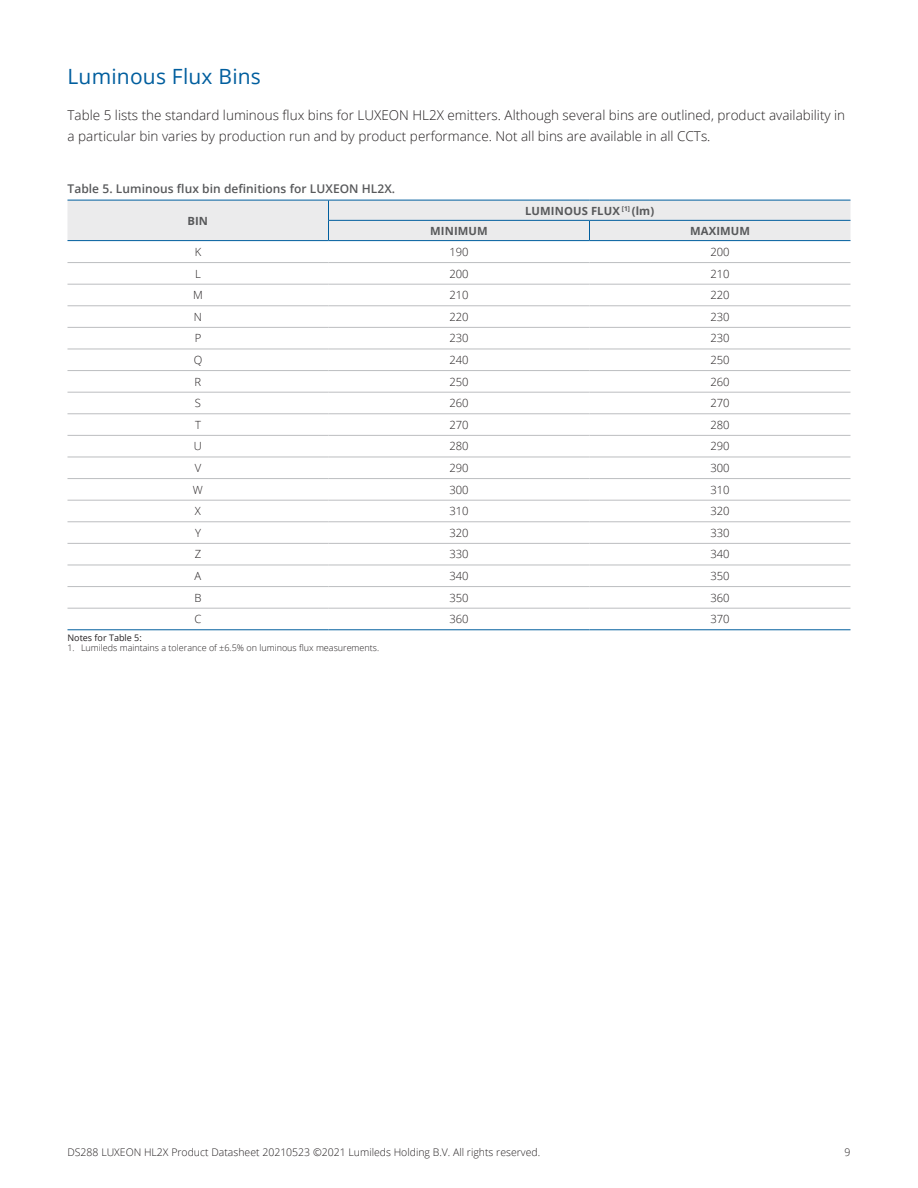
<style>
.page{position:relative;width:918px;height:1188px;background:#fff}
.page>*{position:absolute;margin:0;border:0;box-sizing:border-box;transform-origin:0 0}
.t1{font:21px "Open Sans";letter-spacing:.01em;color:#005e9e}
.t2{font:300 13.5px/21px "Open Sans";color:#231f20}
.t3{font:600 12px "Open Sans";letter-spacing:.005em;color:#58595b}
.t4{font:300 11.25px "Open Sans";color:#231f20}
.t5{font:700 11.25px "Open Sans";letter-spacing:.01em;color:#58595b}
.t6{font:300 10.5px "Open Sans";color:#231f20}
.t7{font:300 9px "Open Sans";color:#231f20}
.t8{font:9px "Open Sans";color:#231f20}
</style>
<div class="page">
<hr style="left:68px;top:262px;width:260px;height:1px;background:#bcbec0">
<hr style="left:68px;top:284px;width:260px;height:1px;background:#bcbec0">
<hr style="left:68px;top:305px;width:260px;height:1px;background:#bcbec0">
<hr style="left:68px;top:327px;width:260px;height:1px;background:#bcbec0">
<hr style="left:68px;top:349px;width:260px;height:1px;background:#bcbec0">
<hr style="left:68px;top:370px;width:260px;height:1px;background:#bcbec0">
<hr style="left:68px;top:392px;width:260px;height:1px;background:#bcbec0">
<hr style="left:68px;top:413px;width:260px;height:1px;background:#bcbec0">
<hr style="left:68px;top:435px;width:260px;height:1px;background:#bcbec0">
<hr style="left:68px;top:457px;width:260px;height:1px;background:#bcbec0">
<hr style="left:68px;top:478px;width:260px;height:1px;background:#bcbec0">
<hr style="left:328px;top:262px;width:262px;height:1px;background:#bcbec0">
<hr style="left:328px;top:284px;width:262px;height:1px;background:#bcbec0">
<hr style="left:328px;top:305px;width:262px;height:1px;background:#bcbec0">
<hr style="left:328px;top:327px;width:262px;height:1px;background:#bcbec0">
<hr style="left:328px;top:349px;width:262px;height:1px;background:#bcbec0">
<hr style="left:328px;top:370px;width:262px;height:1px;background:#bcbec0">
<hr style="left:328px;top:392px;width:262px;height:1px;background:#bcbec0">
<hr style="left:328px;top:413px;width:262px;height:1px;background:#bcbec0">
<hr style="left:328px;top:435px;width:262px;height:1px;background:#bcbec0">
<hr style="left:328px;top:457px;width:262px;height:1px;background:#bcbec0">
<hr style="left:328px;top:478px;width:262px;height:1px;background:#bcbec0">
<hr style="left:590px;top:262px;width:260px;height:1px;background:#bcbec0">
<hr style="left:590px;top:284px;width:260px;height:1px;background:#bcbec0">
<hr style="left:590px;top:305px;width:260px;height:1px;background:#bcbec0">
<hr style="left:590px;top:327px;width:260px;height:1px;background:#bcbec0">
<hr style="left:590px;top:349px;width:260px;height:1px;background:#bcbec0">
<hr style="left:590px;top:370px;width:260px;height:1px;background:#bcbec0">
<hr style="left:590px;top:392px;width:260px;height:1px;background:#bcbec0">
<hr style="left:590px;top:413px;width:260px;height:1px;background:#bcbec0">
<hr style="left:590px;top:435px;width:260px;height:1px;background:#bcbec0">
<hr style="left:590px;top:457px;width:260px;height:1px;background:#bcbec0">
<hr style="left:590px;top:478px;width:260px;height:1px;background:#bcbec0">
<hr style="left:68px;top:500px;width:260px;height:1px;background:#bcbec0">
<hr style="left:328px;top:500px;width:262px;height:1px;background:#bcbec0">
<hr style="left:590px;top:500px;width:260px;height:1px;background:#bcbec0">
<svg style="left:68px;top:200px;width:782px;height:41px;background:#dde3e7"></svg>
<hr style="left:68px;top:521px;width:260px;height:1px;background:#bcbec0">
<hr style="left:328px;top:521px;width:262px;height:1px;background:#bcbec0">
<hr style="left:590px;top:521px;width:260px;height:1px;background:#bcbec0">
<hr style="left:68px;top:543px;width:260px;height:1px;background:#bcbec0">
<hr style="left:328px;top:543px;width:262px;height:1px;background:#bcbec0">
<hr style="left:590px;top:543px;width:260px;height:1px;background:#bcbec0">
<hr style="left:68px;top:565px;width:260px;height:1px;background:#bcbec0">
<hr style="left:328px;top:565px;width:262px;height:1px;background:#bcbec0">
<hr style="left:590px;top:565px;width:260px;height:1px;background:#bcbec0">
<hr style="left:68px;top:586px;width:260px;height:1px;background:#bcbec0">
<hr style="left:328px;top:586px;width:262px;height:1px;background:#bcbec0">
<hr style="left:590px;top:586px;width:260px;height:1px;background:#bcbec0">
<hr style="left:68px;top:608px;width:260px;height:1px;background:#bcbec0">
<hr style="left:328px;top:608px;width:262px;height:1px;background:#bcbec0">
<hr style="left:590px;top:608px;width:260px;height:1px;background:#bcbec0">
<hr style="left:68px;top:629px;width:260px;height:1px;background:#005e9e">
<hr style="left:328px;top:629px;width:262px;height:1px;background:#005e9e">
<hr style="left:590px;top:629px;width:260px;height:1px;background:#005e9e">
<h1 class="t1" style="left:68px;top:62px;width:195px">Luminous Flux Bins</h1>
<p class="t2" style="left:68px;top:104px;width:779px">Table 5 lists the standard luminous flux bins for LUXEON HL2X emitters. Although several bins are outlined, product availability in a particular bin varies by production run and by product performance. Not all bins are available in all CCTs.</p>
<p class="t3" style="left:68px;top:180px;width:329px">Table 5. Luminous flux bin definitions for LUXEON HL2X.</p>
<p class="t5" style="left:187px;top:213px;width:22px">BIN</p>
<p class="t5" style="left:525px;top:203px;width:131px">LUMI NOUS FLUX <sup>[1]</sup> (LM)</p>
<p class="t5" style="left:430px;top:223px;width:59px">MINIMUM</p>
<p class="t5" style="left:690px;top:223px;width:61px">MAXIMUM</p>
<p class="t4" style="left:195px;top:244px;width:8px">K</p>
<p class="t4" style="left:449px;top:244px;width:21px">190</p>
<p class="t4" style="left:710px;top:244px;width:21px">200</p>
<p class="t4" style="left:195px;top:266px;width:7px">L</p>
<p class="t4" style="left:449px;top:266px;width:21px">200</p>
<p class="t4" style="left:710px;top:266px;width:21px">210</p>
<p class="t4" style="left:193px;top:287px;width:11px">M</p>
<p class="t4" style="left:449px;top:287px;width:21px">210</p>
<p class="t4" style="left:710px;top:287px;width:21px">220</p>
<p class="t4" style="left:194px;top:309px;width:10px">N</p>
<p class="t4" style="left:449px;top:309px;width:21px">220</p>
<p class="t4" style="left:710px;top:309px;width:21px">230</p>
<p class="t4" style="left:195px;top:331px;width:8px">P</p>
<p class="t4" style="left:449px;top:331px;width:21px">230</p>
<p class="t4" style="left:710px;top:331px;width:21px">230</p>
<p class="t4" style="left:194px;top:352px;width:10px">Q</p>
<p class="t4" style="left:449px;top:352px;width:21px">240</p>
<p class="t4" style="left:710px;top:352px;width:21px">250</p>
<p class="t4" style="left:195px;top:374px;width:8px">R</p>
<p class="t4" style="left:449px;top:374px;width:21px">250</p>
<p class="t4" style="left:710px;top:374px;width:21px">260</p>
<p class="t4" style="left:195px;top:395px;width:8px">S</p>
<p class="t4" style="left:449px;top:395px;width:21px">260</p>
<p class="t4" style="left:710px;top:395px;width:21px">270</p>
<p class="t4" style="left:195px;top:417px;width:7px">T</p>
<p class="t4" style="left:449px;top:417px;width:21px">270</p>
<p class="t4" style="left:710px;top:417px;width:21px">280</p>
<p class="t4" style="left:194px;top:439px;width:10px">U</p>
<p class="t4" style="left:449px;top:439px;width:21px">280</p>
<p class="t4" style="left:710px;top:439px;width:21px">290</p>
<p class="t4" style="left:195px;top:460px;width:8px">V</p>
<p class="t4" style="left:449px;top:460px;width:21px">290</p>
<p class="t4" style="left:710px;top:460px;width:21px">300</p>
<p class="t4" style="left:193px;top:482px;width:12px">W</p>
<p class="t4" style="left:449px;top:482px;width:21px">300</p>
<p class="t4" style="left:710px;top:482px;width:21px">310</p>
<p class="t4" style="left:195px;top:503px;width:8px">X</p>
<p class="t4" style="left:449px;top:503px;width:21px">310</p>
<p class="t4" style="left:710px;top:503px;width:21px">320</p>
<p class="t4" style="left:195px;top:525px;width:7px">Y</p>
<p class="t4" style="left:449px;top:525px;width:21px">320</p>
<p class="t4" style="left:710px;top:525px;width:21px">330</p>
<p class="t4" style="left:195px;top:547px;width:8px">Z</p>
<p class="t4" style="left:449px;top:547px;width:21px">330</p>
<p class="t4" style="left:710px;top:547px;width:21px">340</p>
<p class="t4" style="left:195px;top:568px;width:8px">A</p>
<p class="t4" style="left:449px;top:568px;width:21px">340</p>
<p class="t4" style="left:710px;top:568px;width:21px">350</p>
<p class="t4" style="left:194px;top:590px;width:9px">B</p>
<p class="t4" style="left:449px;top:590px;width:21px">350</p>
<p class="t4" style="left:710px;top:590px;width:21px">360</p>
<p class="t4" style="left:195px;top:611px;width:8px">C</p>
<p class="t4" style="left:449px;top:611px;width:21px">360</p>
<p class="t4" style="left:710px;top:611px;width:21px">370</p>
<p class="t8" style="left:68px;top:631px;width:76px">Notes for Table 5:</p>
<p class="t7" style="left:68px;top:642px;width:313px">1. Lumileds maintains a tolerance of ±6.5% on luminous flux measurements.</p>
<p class="t6" style="left:68px;top:1145px;width:474px">DS288 LUXEON HL2X Product Datasheet 20210523 ©2021 Lumileds Holding B.V. All rights reserved.</p>
<p class="t6" style="left:845px;top:1145px;width:7px">9</p>
</div>
